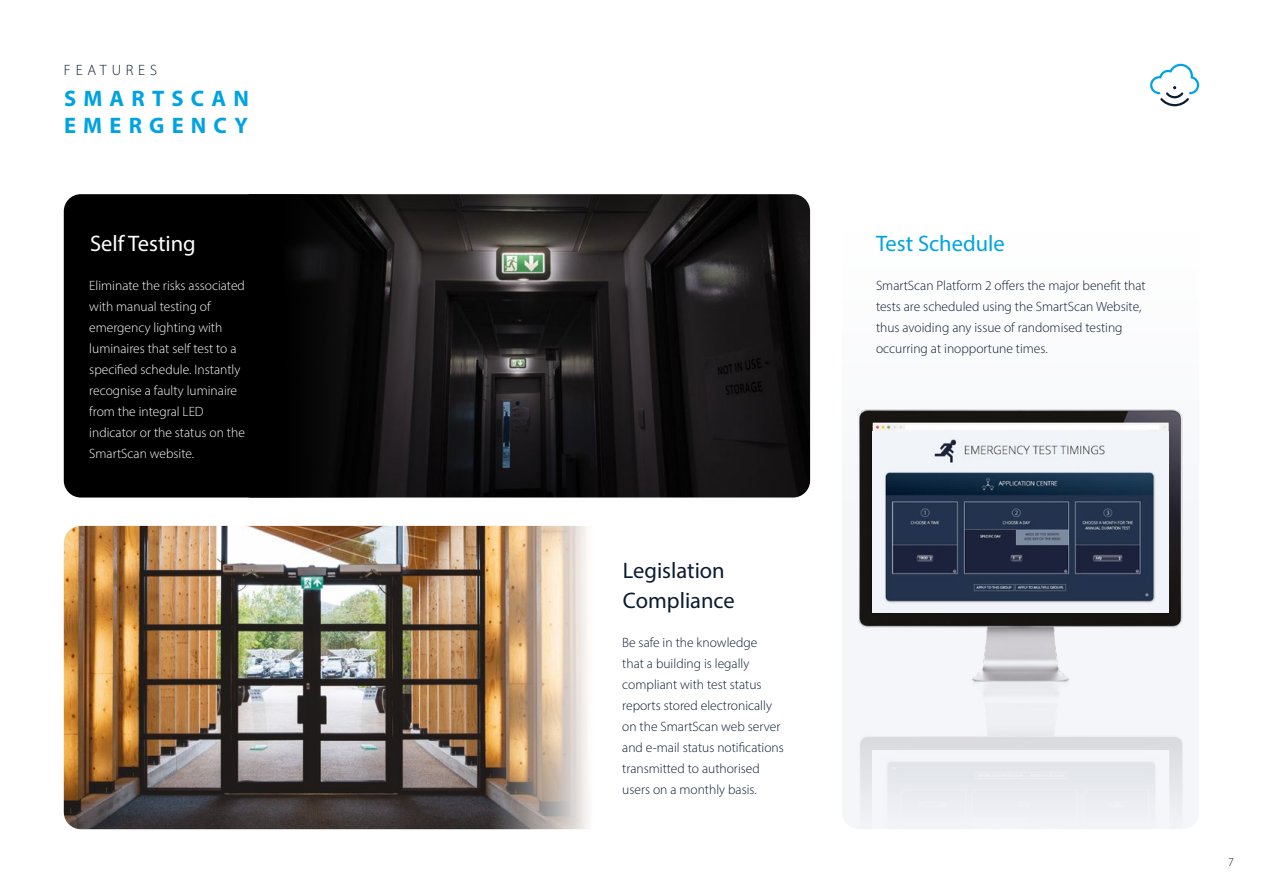
<style>
.page{position:relative;width:1263px;height:893px;background:#fff}
.page>*{position:absolute;margin:0;border:0;box-sizing:border-box;transform-origin:0 0}
.t1{font:22.5px/30px "Myriad Pro";color:#0b1b30}
.t2{font:700 22.5px/27px "Myriad Pro";letter-spacing:.32em;color:#00a3e2}
.t3{font:22.5px "Myriad Pro";color:#00a3e2}
.t4{font:22.5px "Myriad Pro";color:#fff}
.t5{font:300 15px "Myriad Pro";letter-spacing:.32em;color:#0b1b30}
.t6{font:300 13.5px/21px "Myriad Pro";color:#0b1b30}
.t7{font:300 13.5px/21px "Myriad Pro";color:#fff}
.t8{font:300 12px "Myriad Pro";color:#0b1b30}
</style>
<div class="page">
<img style="left:857px;top:686px;width:327px;height:143px">
<img style="left:872px;top:750px;width:296px;height:79px">
<svg style="left:64px;top:194px;width:745px;height:303px;background:#131213"></svg>
<img style="left:64px;top:522px;width:746px;height:311px;border-radius:17px">
<img style="left:857px;top:409px;width:327px;height:277px">
<img style="left:873px;top:432px;width:296px;height:180px">
<svg style="left:1150px;top:64px;width:49px;height:42px"></svg>
<p class="t5" style="left:64px;top:61px;width:95px">FEATURES</p>
<h1 class="t2" style="left:64px;top:84px;width:186px">SMARTSCAN<br>EMERGENCY</h1>
<h1 class="t4" style="left:90px;top:229px;width:107px">Self Testing</h1>
<p class="t7" style="left:89px;top:275px;width:157px">Eliminate the risks associated with manual testing of emergency lighting with luminaires that self test to a specified schedule. Instantly recognise a faulty luminaire from the integral LED indicator or the status on the<br>SmartScan website.</p>
<h1 class="t1" style="left:623px;top:555px;width:113px">Legislation<br>Compliance</h1>
<p class="t6" style="left:622px;top:632px;width:163px">Be safe in the knowledge<br>that a building is legally compliant with test status reports stored electronically on the SmartScan web server and e-mail status notifications transmitted to authorised users on a monthly basis.</p>
<h1 class="t3" style="left:876px;top:229px;width:130px">Test Schedule</h1>
<p class="t6" style="left:876px;top:275px;width:271px">SmartScan Platform 2 offers the major benefit that tests are scheduled using the SmartScan Website, thus avoiding any issue of randomised testing occurring at inopportune times.</p>
<p class="t8" style="left:1228px;top:854px;width:7px">7</p>
</div>
